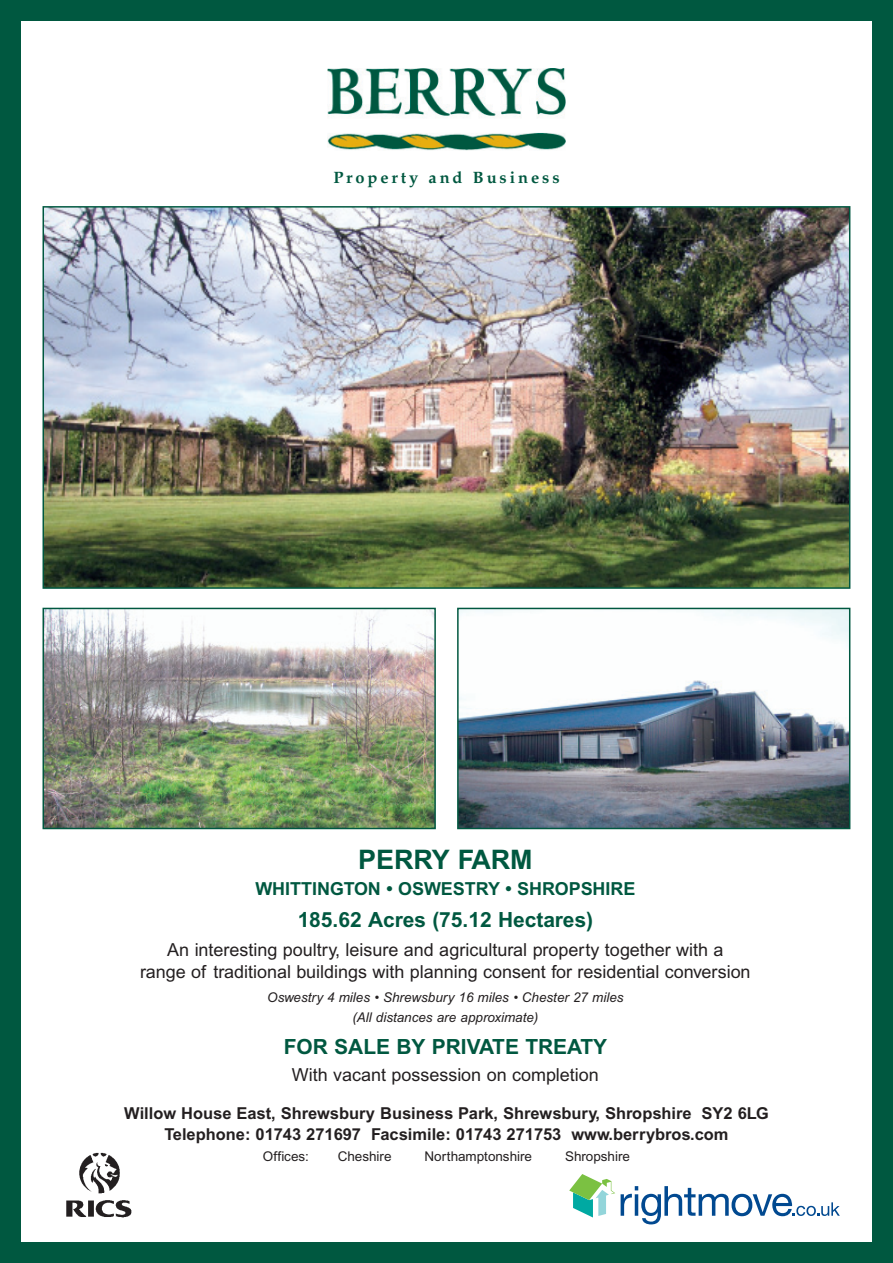
<style>
.page{position:relative;width:893px;height:1263px;background:#005840}
.page>*{position:absolute;margin:0;border:0;box-sizing:border-box;transform-origin:0 0}
.t1{font:700 26.85px "Arial";color:#005840}
.t2{font:700 20.85px "Arial";color:#005840}
.t3{font:18px/21.5px "Arial";color:#231f20;text-align:center}
.t4{font:700 18px "Arial";color:#005840}
.t5{font:700 16.5px/20.9px "Arial";color:#231f20;text-align:center}
.t6{font:700 16.5px "Palatino";letter-spacing:.175em;color:#005840}
.t7{font:italic 13.5px/19.4px "Arial";color:#231f20;text-align:center}
.t8{font:13.5px "Arial";color:#231f20}
</style>
<div class="page">
<div style="left:21px;top:21px;width:851px;height:1221px;background:#fff"></div>
<img style="left:327px;top:68px;width:239px;height:83px">
<img style="left:45px;top:208px;width:803px;height:379px">
<img style="left:45px;top:610px;width:389px;height:217px">
<div style="left:43px;top:608px;width:393px;height:221px;border:1px solid #005840"></div>
<img style="left:459px;top:610px;width:389px;height:217px">
<div style="left:457px;top:608px;width:393px;height:221px;border:1px solid #005840"></div>
<img style="left:79px;top:1152px;width:41px;height:42px">
<img style="left:66px;top:1200px;width:66px;height:18px">
<svg style="left:621px;top:1186px;width:219px;height:38px"></svg>
<svg style="left:569px;top:1174px;width:46px;height:43px"></svg>
<p class="t6" style="left:333px;top:171px;width:228px">Property and Business</p>
<h1 class="t1" style="left:358px;top:850px;width:176px">PERRY FARM</h1>
<p class="t4" style="left:255px;top:882px;width:382px">WHITTINGTON • OSWESTRY • SHROPSHIRE</p>
<p class="t2" style="left:298px;top:912px;width:297px">185.62 Acres (75.12 Hectares)</p>
<p class="t3" style="left:140px;top:941px;width:612px">An interesting poultry, leisure and agricultural property together with a<br>range of traditional buildings with planning consent for residential conversion</p>
<p class="t7" style="left:267px;top:989px;width:358px">Oswestry 4 miles • Shrewsbury 16 miles • Chester 27 miles (All distances are approximate)</p>
<p class="t2" style="left:284px;top:1039px;width:325px">FOR SALE BY PRIVATE TREATY</p>
<p class="t3" style="left:292px;top:1066px;width:308px">With vacant possession on completion</p>
<p class="t5" style="left:124px;top:1105px;width:646px">Willow House East, Shrewsbury Business Park, Shrewsbury, Shropshire SY2 6LG<br>Telephone: 01743 271697 Facsimile: 01743 271753 www.berrybros.com</p>
<p class="t8" style="left:263px;top:1151px;width:48px">Offices:</p>
<p class="t8" style="left:338px;top:1151px;width:55px">Cheshire</p>
<p class="t8" style="left:424px;top:1151px;width:109px">Northamptonshire</p>
<p class="t8" style="left:565px;top:1151px;width:67px">Shropshire</p>
</div>
